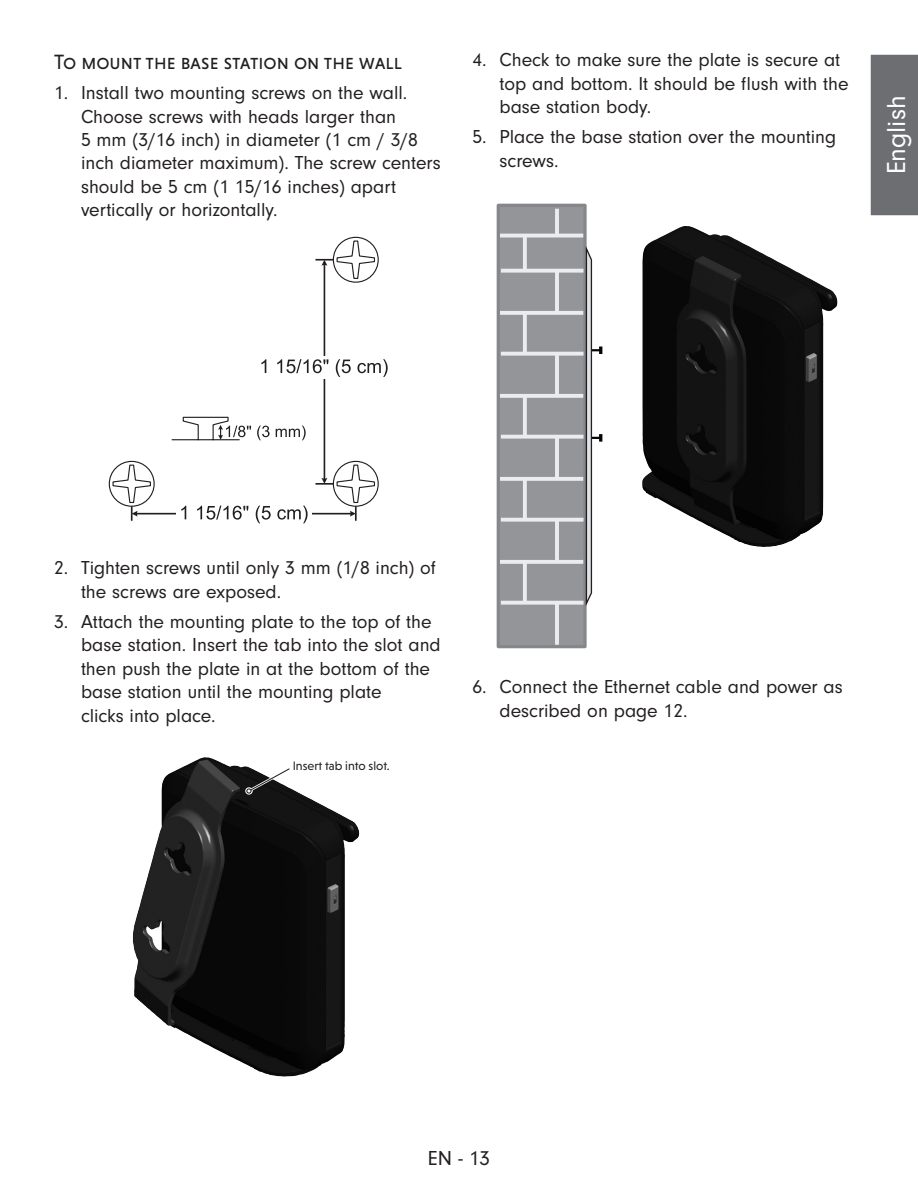
<style>
.page{position:relative;width:918px;height:1188px;background:#fff}
.page>*{position:absolute;margin:0;border:0;box-sizing:border-box;transform-origin:0 0}
.t1{font:27px "Neuzeit Gro";color:#fff}
.t2{font:21px "Niveau Grotesk Regular Small Caps";color:#231f20}
.t3{font:21px "Neuzeit Gro";color:#231f20}
.t4{font:19.5px/23.4px "Neuzeit Gro";color:#231f20}
.t5{font:12.45px "Niveau Grotesk";color:#231f20}
</style>
<div class="page">
<div style="left:870px;top:54px;width:48px;height:162px;background:#6d6e71"></div>
<svg style="left:333px;top:237px;width:45px;height:45px"></svg>
<div style="left:333px;top:237px;width:46px;height:46px;border:1px solid #231f20;border-radius:50%"></div>
<hr style="left:324px;top:264px;width:1px;height:215px;background:#231f20">
<svg style="left:315px;top:240px;width:61px;height:40px"></svg>
<div style="left:257px;top:356px;width:133px;height:22px;background:#fff"></div>
<svg style="left:261px;top:359px;width:90px;height:18px"></svg>
<svg style="left:357px;top:359px;width:31px;height:18px"></svg>
<svg style="left:109px;top:461px;width:45px;height:45px"></svg>
<div style="left:109px;top:461px;width:46px;height:46px;border:1px solid #231f20;border-radius:50%"></div>
<hr style="left:136px;top:513px;width:215px;height:1px;background:#231f20">
<svg style="left:112px;top:464px;width:40px;height:57px"></svg>
<svg style="left:171px;top:416px;width:205px;height:107px"></svg>
<img style="left:133px;top:757px;width:227px;height:320px">
<div style="left:498px;top:205px;width:87px;height:442px;background:#939598"></div>
<div style="left:497px;top:204px;width:90px;height:444px;border:3px solid #85878a"></div>
<svg style="left:500px;top:234px;width:83px;height:4px"></svg>
<svg style="left:501px;top:269px;width:83px;height:4px"></svg>
<svg style="left:523px;top:236px;width:4px;height:34px"></svg>
<hr style="left:555px;top:209px;width:4px;height:26px;background:#ececee">
<svg style="left:500px;top:311px;width:83px;height:4px"></svg>
<svg style="left:501px;top:352px;width:83px;height:4px"></svg>
<svg style="left:523px;top:313px;width:4px;height:40px"></svg>
<hr style="left:555px;top:271px;width:4px;height:42px;background:#ececee">
<svg style="left:500px;top:394px;width:83px;height:4px"></svg>
<svg style="left:501px;top:435px;width:83px;height:4px"></svg>
<svg style="left:523px;top:396px;width:4px;height:40px"></svg>
<hr style="left:555px;top:354px;width:4px;height:42px;background:#ececee">
<svg style="left:500px;top:477px;width:83px;height:4px"></svg>
<svg style="left:501px;top:518px;width:83px;height:4px"></svg>
<svg style="left:523px;top:479px;width:4px;height:40px"></svg>
<hr style="left:555px;top:437px;width:4px;height:42px;background:#ececee">
<svg style="left:500px;top:560px;width:83px;height:4px"></svg>
<svg style="left:501px;top:601px;width:83px;height:4px"></svg>
<svg style="left:523px;top:562px;width:4px;height:40px"></svg>
<hr style="left:555px;top:520px;width:4px;height:42px;background:#ececee">
<hr style="left:555px;top:603px;width:4px;height:42px;background:#ececee">
<svg style="left:585px;top:243px;width:17px;height:362px"></svg>
<svg style="left:245px;top:764px;width:50px;height:31px"></svg>
<img style="left:642px;top:226px;width:196px;height:321px">
<p class="t2" style="left:54px;top:50px;width:350px">To mount the base station on the wall</p>
<p class="t4" style="left:81px;top:81px;width:361px;text-indent:-27px">1. Install two mounting screws on the wall.<br>Choose screws with heads larger than<br>5 mm (3/16 inch) in diameter (1 cm / 3/8 inch diameter maximum). The screw centers should be 5 cm (1 15/16 inches) apart vertically or horizontally.</p>
<p class="t4" style="left:500px;top:49px;width:351px;text-indent:-27px">4. Check to make sure the plate is secure at top and bottom. It should be flush with the base station body.</p>
<p class="t4" style="left:500px;top:125px;width:338px;text-indent:-27px">5. Place the base station over the mounting screws.</p>
<h1 class="t1" style="left:882px;top:174px;width:80px;rotate:-90deg">English</h1>
<p class="t4" style="left:81px;top:557px;width:357px;text-indent:-27px">2. Tighten screws until only 3 mm (1/8 inch) of the screws are exposed.</p>
<p class="t4" style="left:81px;top:610px;width:361px;text-indent:-27px">3. Attach the mounting plate to the top of the base station. Insert the tab into the slot and then push the plate in at the bottom of the base station until the mounting plate<br>clicks into place.</p>
<p class="t5" style="left:293px;top:759px;width:99px">Insert tab into slot.</p>
<p class="t4" style="left:500px;top:676px;width:345px;text-indent:-27px">6. Connect the Ethernet cable and power as described on page 12.</p>
<p class="t3" style="left:428px;top:1147px;width:64px">EN - 13</p>
</div>
